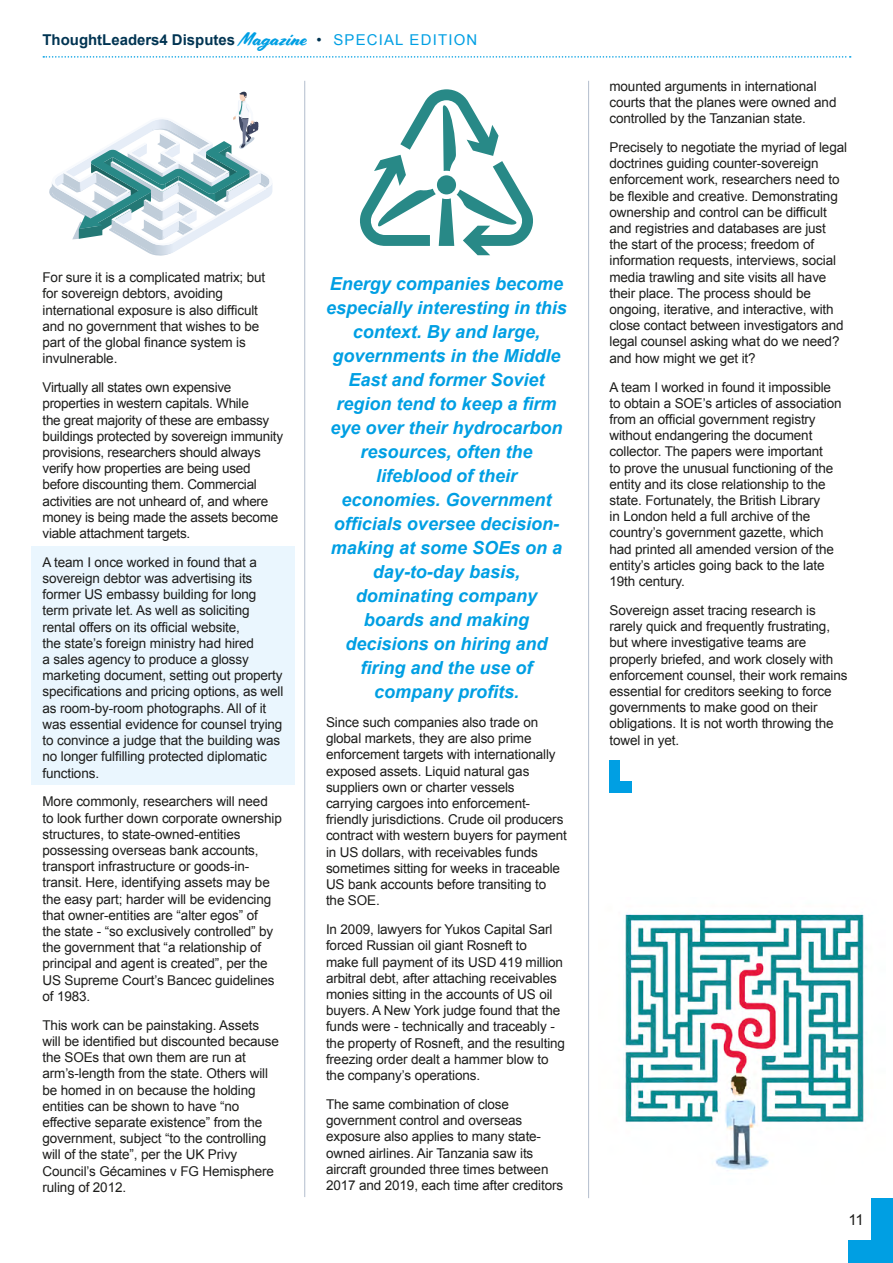
<style>
.page{position:relative;width:893px;height:1263px;background:#fff}
.page>*{position:absolute;margin:0;border:0;box-sizing:border-box;transform-origin:0 0}
.t1{font:italic 700 18px/24px "Arial";color:#009fe3;text-align:center}
.t2{font:700 15px "Arial";color:#003452}
.t3{font:15px "Arial";color:#1d1d1b}
.t4{font:13.5px/16.2px "Arial";letter-spacing:-.01em;color:#1d1d1b}
.s1{font-family:"Cortado";font-weight:400;font-size:18.6px;color:#009fe3}
.s2{font-weight:400}
.s3{font-weight:400;color:#009fe3}
</style>
<div class="page">
<svg style="left:43px;top:56px;width:808px;height:2px"></svg>
<div style="left:872px;top:1198px;width:21px;height:65px;background:#009fe3"></div>
<div style="left:848px;top:1241px;width:45px;height:22px;background:#009fe3"></div>
<div style="left:31px;top:547px;width:264px;height:238px;background:#eaf6fe"></div>
<hr style="left:304px;top:81px;width:1px;height:1116px;background:#b3bdcd">
<hr style="left:588px;top:81px;width:1px;height:1117px;background:#b3bdcd">
<svg style="left:49px;top:91px;width:224px;height:165px"></svg>
<svg style="left:360px;top:89px;width:173px;height:166px"></svg>
<div style="left:609px;top:760px;width:11px;height:33px;background:#009fe3"></div>
<div style="left:609px;top:782px;width:23px;height:11px;background:#009fe3"></div>
<img style="left:624px;top:914px;width:242px;height:256px">
<p class="t2" style="left:43px;top:29px;width:436px">ThoughtLeaders4 Disputes <span class="s1">Magazine</span> <span class="s2">•</span> <span class="s3">SPECIAL EDITION</span></p>
<p class="t4" style="left:43px;top:269px;width:224px">For sure it is a complicated matrix; but for sovereign debtors, avoiding international exposure is also difficult and no government that wishes to be part of the global finance system is invulnerable.</p>
<p class="t4" style="left:43px;top:379px;width:242px">Virtually all states own expensive properties in western capitals. While<br>the great majority of these are embassy buildings protected by sovereign immunity provisions, researchers should always verify how properties are being used before discounting them. Commercial activities are not unheard of, and where money is being made the assets become viable attachment targets.</p>
<p class="t4" style="left:43px;top:554px;width:242px">A team I once worked in found that a sovereign debtor was advertising its former US embassy building for long term private let. As well as soliciting rental offers on its official website,<br>the state’s foreign ministry had hired<br>a sales agency to produce a glossy marketing document, setting out property specifications and pricing options, as well as room-by-room photographs. All of it was essential evidence for counsel trying to convince a judge that the building was no longer fulfilling protected diplomatic functions.</p>
<p class="t4" style="left:43px;top:794px;width:241px">More commonly, researchers will need to look further down corporate ownership structures, to state-owned-entities possessing overseas bank accounts, transport infrastructure or goods-in&shy;transit. Here, identifying assets may be the easy part; harder will be evidencing that owner-entities are “alter egos” of<br>the state - “so exclusively controlled” by the government that “a relationship of principal and agent is created”, per the US Supreme Court’s Bancec guidelines of 1983.</p>
<p class="t4" style="left:43px;top:1017px;width:238px">This work can be painstaking. Assets will be identified but discounted because the SOEs that own them are run at arm’s-length from the state. Others will be homed in on because the holding entities can be shown to have “no effective separate existence” from the government, subject “to the controlling will of the state”, per the UK Privy Council’s Gécamines v FG Hemisphere ruling of 2012.</p>
<p class="t1" style="left:326px;top:272px;width:242px">Energy companies become especially interesting in this context. By and large, governments in the Middle<br>East and former Soviet region tend to keep a firm eye over their hydrocarbon resources, often the lifeblood of their economies. Government officials oversee decision&shy;making at some SOEs on a day-to-day basis, dominating company boards and making decisions on hiring and firing and the use of company profits.</p>
<p class="t4" style="left:326px;top:714px;width:242px">Since such companies also trade on global markets, they are also prime enforcement targets with internationally exposed assets. Liquid natural gas suppliers own or charter vessels<br>carrying cargoes into enforcement&shy;friendly jurisdictions. Crude oil producers contract with western buyers for payment in US dollars, with receivables funds sometimes sitting for weeks in traceable US bank accounts before transiting to the SOE.</p>
<p class="t4" style="left:326px;top:921px;width:241px">In 2009, lawyers for Yukos Capital Sarl forced Russian oil giant Rosneft to<br>make full payment of its USD 419 million arbitral debt, after attaching receivables monies sitting in the accounts of US oil buyers. A New York judge found that the funds were - technically and traceably - the property of Rosneft, and the resulting freezing order dealt a hammer blow to the company’s operations.</p>
<p class="t4" style="left:326px;top:1096px;width:239px">The same combination of close government control and overseas exposure also applies to many state&shy;owned airlines. Air Tanzania saw its aircraft grounded three times between 2017 and 2019, each time after creditors</p>
<p class="t4" style="left:609px;top:78px;width:229px">mounted arguments in international courts that the planes were owned and controlled by the Tanzanian state.</p>
<p class="t4" style="left:609px;top:139px;width:239px">Precisely to negotiate the myriad of legal doctrines guiding counter-sovereign enforcement work, researchers need to be flexible and creative. Demonstrating ownership and control can be difficult and registries and databases are just the start of the process; freedom of information requests, interviews, social media trawling and site visits all have their place. The process should be ongoing, iterative, and interactive, with close contact between investigators and legal counsel asking what do we need? and how might we get it?</p>
<p class="t4" style="left:609px;top:379px;width:234px">A team I worked in found it impossible to obtain a SOE’s articles of association from an official government registry without endangering the document collector. The papers were important<br>to prove the unusual functioning of the entity and its close relationship to the state. Fortunately, the British Library<br>in London held a full archive of the country’s government gazette, which had printed all amended version of the entity’s articles going back to the late 19th century.</p>
<p class="t4" style="left:609px;top:602px;width:239px">Sovereign asset tracing research is rarely quick and frequently frustrating, but where investigative teams are properly briefed, and work closely with enforcement counsel, their work remains essential for creditors seeking to force governments to make good on their obligations. It is not worth throwing the towel in yet.</p>
<p class="t3" style="left:848px;top:1210px;width:17px">11</p>
</div>
